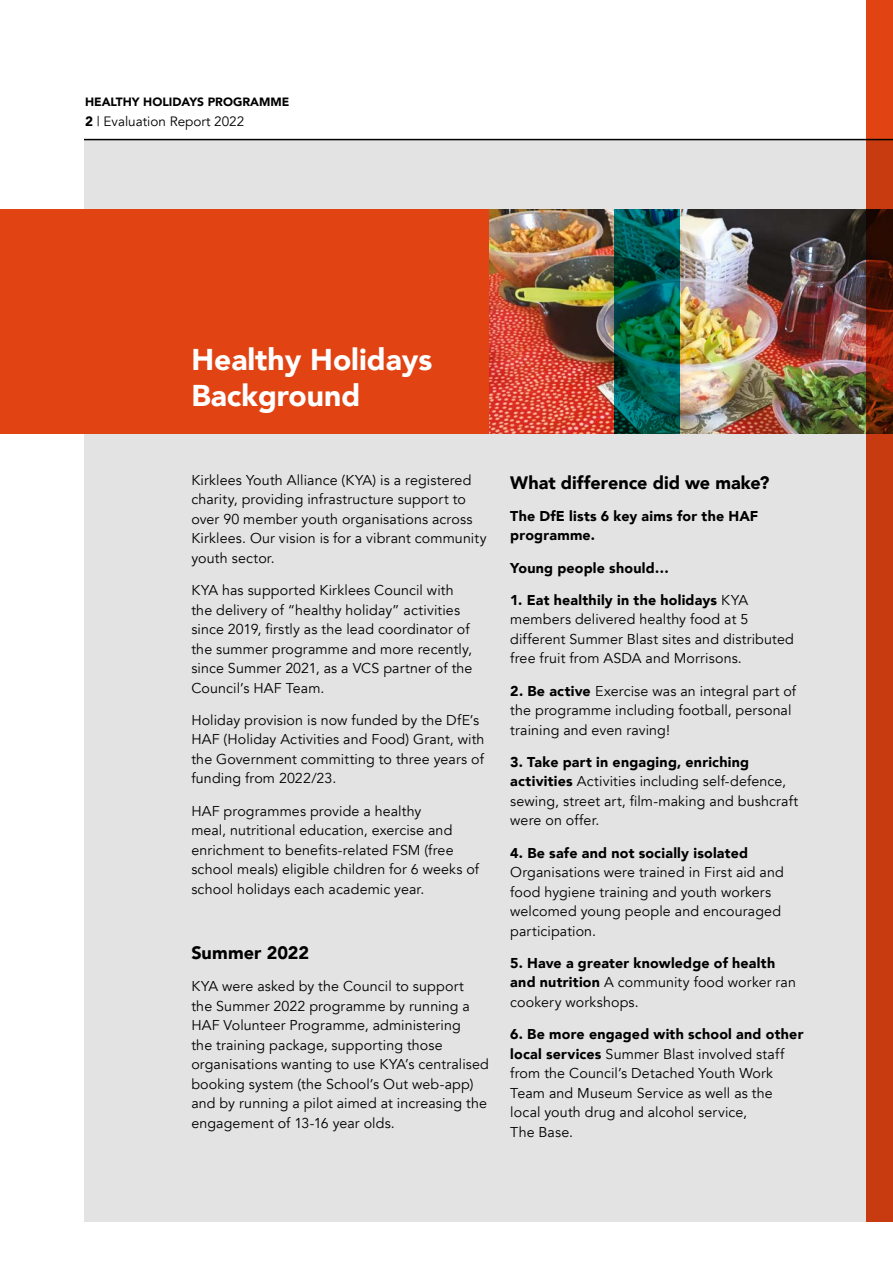
<style>
.page{position:relative;width:893px;height:1263px;background:#fff}
.page>*{position:absolute;margin:0;border:0;box-sizing:border-box;transform-origin:0 0}
.t1{font:900 30px/36px "Avenir";color:#fff}
.t2{font:900 18px "Avenir";color:#000}
.t3{font:14.25px/19.5px "Avenir";letter-spacing:.01em;color:#000}
.t4{font:900 14.25px/19.5px "Avenir";letter-spacing:.015em;color:#000}
.t5{font:13.5px "Avenir";color:#000}
.t6{font:900 12px "Avenir";color:#000}
.s1{font-weight:900}
.s2{font-weight:400}
</style>
<div class="page">
<div style="left:85px;top:139px;width:808px;height:1083px;background:#e3e3e3"></div>
<hr style="left:84px;top:139px;width:809px;height:1px;background:#000">
<div style="left:0;top:210px;width:490px;height:224px;background:#e14313"></div>
<img style="left:489px;top:210px;width:404px;height:224px">
<svg style="left:866px;top:0;width:26px;height:1222px;background:#b7350e"></svg>
<svg style="left:614px;top:210px;width:65px;height:224px;background:#00594d"></svg>
<p class="t6" style="left:85px;top:91px;width:206px">HEALTHY HOLIDAYS PROGRAMME</p>
<p class="t5" style="left:85px;top:113px;width:161px"><span class="s1">2</span> | Evaluation Report 2022</p>
<h1 class="t1" style="left:191px;top:341px;width:243px">Healthy Holidays<br>Background</h1>
<p class="t3" style="left:191px;top:470px;width:297px">Kirklees Youth Alliance (KYA) is a registered charity, providing infrastructure support to over 90 member youth organisations across Kirklees. Our vision is for a vibrant community youth sector.</p>
<p class="t3" style="left:191px;top:581px;width:283px">KYA has supported Kirklees Council with the delivery of “healthy holiday” activities since 2019, firstly as the lead coordinator of the summer programme and more recently, since Summer 2021, as a VCS partner of the Council’s HAF Team.</p>
<p class="t3" style="left:191px;top:710px;width:295px">Holiday provision is now funded by the DfE’s HAF (Holiday Activities and Food) Grant, with the Government committing to three years of funding from 2022/23.</p>
<p class="t3" style="left:191px;top:801px;width:289px">HAF programmes provide a healthy<br>meal, nutritional education, exercise and enrichment to benefits-related FSM (free school meals) eligible children for 6 weeks of school holidays each academic year.</p>
<p class="t2" style="left:191px;top:937px;width:119px">Summer 2022</p>
<p class="t3" style="left:191px;top:977px;width:299px">KYA were asked by the Council to support<br>the Summer 2022 programme by running a HAF Volunteer Programme, administering<br>the training package, supporting those organisations wanting to use KYA’s centralised booking system (the School’s Out web-app) and by running a pilot aimed at increasing the engagement of 13-16 year olds.</p>
<p class="t2" style="left:510px;top:467px;width:261px">What difference did we make?</p>
<p class="t4" style="left:510px;top:506px;width:250px">The DfE lists 6 key aims for the HAF programme.</p>
<p class="t4" style="left:510px;top:557px;width:160px">Young people should…</p>
<p class="t3" style="left:510px;top:590px;width:285px"><span class="s1">1. Eat healthily in the holidays</span> KYA members delivered healthy food at 5 different Summer Blast sites and distributed free fruit from ASDA and Morrisons.</p>
<p class="t3" style="left:510px;top:681px;width:287px"><span class="s1">2. Be active</span> Exercise was an integral part of the programme including football, personal training and even raving!</p>
<p class="t3" style="left:510px;top:752px;width:290px"><span class="s1">3. Take part in engaging, enriching activities</span> Activities including self-defence, sewing, street art, film-making and bushcraft were on offer.</p>
<p class="t4" style="left:510px;top:842px;width:239px">4. Be safe and not socially isolated</p>
<p class="t3" style="left:510px;top:863px;width:275px">Organisations were trained in First aid and food hygiene training and youth workers welcomed young people and encouraged participation.</p>
<p class="t4" style="left:510px;top:953px;width:287px">5. Have a greater knowledge of health and nutrition <span class="s2">A community food worker ran cookery workshops.</span></p>
<p class="t3" style="left:510px;top:1025px;width:295px"><span class="s1">6. Be more engaged with school and other local services</span> Summer Blast involved staff from the Council’s Detached Youth Work Team and Museum Service as well as the local youth drug and alcohol service,<br>The Base.</p>
</div>
